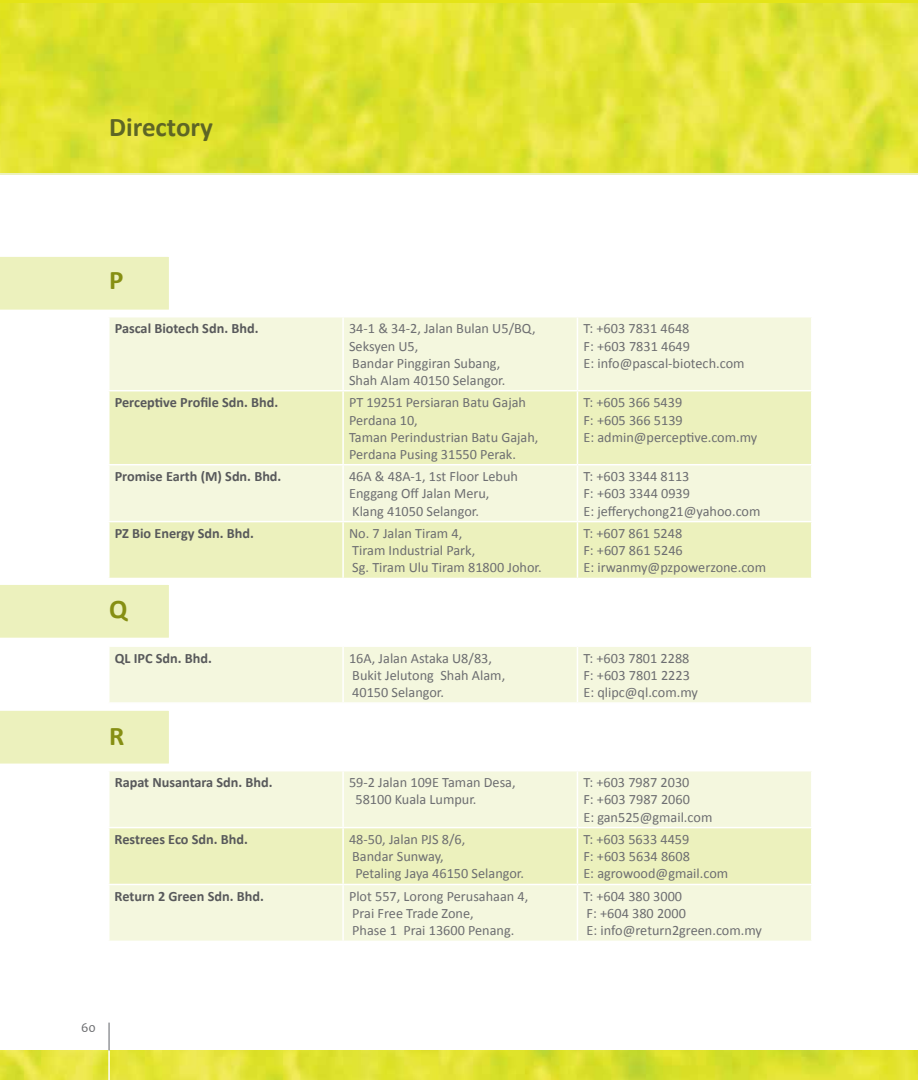
<style>
.page{position:relative;width:918px;height:1080px;background:#fff}
.page>*{position:absolute;margin:0;border:0;box-sizing:border-box;transform-origin:0 0}
.t1{font:700 27px "Calibri";color:#5e6625}
.t2{font:700 27px "Calibri";color:#868f13}
.t3{font:14.25px/17.1px "Calibri";color:#6d6e71}
.t4{font:700 14.25px "Calibri";color:#58595b}
.t5{font:13.5px "Candara";color:#6d6e71}
</style>
<div class="page">
<img style="left:0;top:1050px;width:918px;height:30px">
<hr style="left:108px;top:1018px;width:2px;height:62px;background:#fff">
<hr style="left:108px;top:1023px;width:2px;height:28px;background:#95979a">
<div style="left:110px;top:317px;width:701px;height:624px;background:#f4f7de"></div>
<svg style="left:110px;top:391px;width:701px;height:493px"></svg>
<hr style="left:342px;top:317px;width:2px;height:73px;background:#fff">
<hr style="left:577px;top:317px;width:1px;height:73px;background:#fff">
<hr style="left:342px;top:465px;width:2px;height:56px;background:#fff">
<hr style="left:577px;top:465px;width:1px;height:56px;background:#fff">
<hr style="left:108px;top:645px;width:235px;height:2px;background:#fff">
<hr style="left:343px;top:645px;width:234px;height:2px;background:#fff">
<hr style="left:577px;top:645px;width:236px;height:2px;background:#fff">
<hr style="left:342px;top:647px;width:2px;height:55px;background:#fff">
<hr style="left:577px;top:647px;width:1px;height:55px;background:#fff">
<hr style="left:108px;top:702px;width:235px;height:2px;background:#fff">
<hr style="left:343px;top:702px;width:234px;height:2px;background:#fff">
<hr style="left:577px;top:702px;width:236px;height:2px;background:#fff">
<hr style="left:108px;top:770px;width:235px;height:1px;background:#fff">
<hr style="left:343px;top:770px;width:234px;height:1px;background:#fff">
<hr style="left:577px;top:770px;width:236px;height:1px;background:#fff">
<hr style="left:342px;top:771px;width:2px;height:56px;background:#fff">
<hr style="left:577px;top:771px;width:1px;height:56px;background:#fff">
<hr style="left:342px;top:885px;width:2px;height:56px;background:#fff">
<hr style="left:577px;top:885px;width:1px;height:56px;background:#fff">
<hr style="left:108px;top:390px;width:235px;height:1px;background:#fff">
<hr style="left:108px;top:464px;width:235px;height:1px;background:#fff">
<hr style="left:343px;top:390px;width:234px;height:1px;background:#fff">
<hr style="left:342px;top:391px;width:2px;height:73px;background:#fff">
<hr style="left:343px;top:464px;width:234px;height:1px;background:#fff">
<hr style="left:577px;top:390px;width:236px;height:1px;background:#fff">
<hr style="left:577px;top:391px;width:1px;height:73px;background:#fff">
<hr style="left:577px;top:464px;width:236px;height:1px;background:#fff">
<hr style="left:108px;top:521px;width:235px;height:1px;background:#fff">
<hr style="left:108px;top:578px;width:235px;height:1px;background:#fff">
<hr style="left:343px;top:521px;width:234px;height:1px;background:#fff">
<hr style="left:342px;top:522px;width:2px;height:56px;background:#fff">
<hr style="left:343px;top:578px;width:234px;height:1px;background:#fff">
<hr style="left:577px;top:521px;width:236px;height:1px;background:#fff">
<hr style="left:577px;top:522px;width:1px;height:56px;background:#fff">
<hr style="left:577px;top:578px;width:236px;height:1px;background:#fff">
<hr style="left:108px;top:827px;width:235px;height:1px;background:#fff">
<hr style="left:108px;top:884px;width:235px;height:1px;background:#fff">
<hr style="left:343px;top:827px;width:234px;height:1px;background:#fff">
<hr style="left:342px;top:828px;width:2px;height:56px;background:#fff">
<hr style="left:343px;top:884px;width:234px;height:1px;background:#fff">
<hr style="left:577px;top:827px;width:236px;height:1px;background:#fff">
<hr style="left:577px;top:828px;width:1px;height:56px;background:#fff">
<hr style="left:577px;top:884px;width:236px;height:1px;background:#fff">
<div style="left:0;top:257px;width:169px;height:53px;background:#ecf1bd"></div>
<svg style="left:0;top:583px;width:170px;height:56px;background:#edf1c0"></svg>
<svg style="left:0;top:709px;width:170px;height:56px;background:#edf1c0"></svg>
<div style="left:0;top:0;width:918px;height:172px;background:linear-gradient(to right,#e4e417,#e4e417)"></div>
<hr style="left:0;top:171px;width:918px;height:4px;background:#ecf1bd">
<img style="left:0;top:4px;width:918px;height:169px">
<h1 class="t1" style="left:109px;top:110px;width:105px">Directory</h1>
<h1 class="t2" style="left:109px;top:263px;width:16px">P</h1>
<p class="t4" style="left:115px;top:320px;width:145px">Pascal Biotech Sdn. Bhd.</p>
<p class="t3" style="left:349px;top:320px;width:188px">34-1 &amp; 34-2, Jalan Bulan U5/BQ,<br>Seksyen U5,<br>Bandar Pinggiran Subang,<br>Shah Alam 40150 Selangor.</p>
<p class="t3" style="left:583px;top:320px;width:163px">T: +603 7831 4648<br>F: +603 7831 4649<br>E: info@pascal-biotech.com</p>
<p class="t4" style="left:115px;top:394px;width:165px">Perceptive Profile Sdn. Bhd.</p>
<p class="t3" style="left:349px;top:394px;width:191px">PT 19251 Persiaran Batu Gajah<br>Perdana 10,<br>Taman Perindustrian Batu Gajah,<br>Perdana Pusing 31550 Perak.</p>
<p class="t3" style="left:583px;top:394px;width:175px">T: +605 366 5439<br>F: +605 366 5139<br>E: admin@perceptive.com.my</p>
<p class="t4" style="left:115px;top:468px;width:168px">Promise Earth (M) Sdn. Bhd.</p>
<p class="t3" style="left:349px;top:468px;width:170px">46A &amp; 48A-1, 1st Floor Lebuh<br>Enggang Off Jalan Meru,<br>Klang 41050 Selangor.</p>
<p class="t3" style="left:583px;top:468px;width:179px">T: +603 3344 8113<br>F: +603 3344 0939<br>E: jefferychong21@yahoo.com</p>
<p class="t4" style="left:115px;top:524px;width:141px">PZ Bio Energy Sdn. Bhd.</p>
<p class="t3" style="left:349px;top:525px;width:194px">No. 7 Jalan Tiram 4,<br>Tiram Industrial Park,<br>Sg. Tiram Ulu Tiram 81800 Johor.</p>
<p class="t3" style="left:583px;top:525px;width:184px">T: +607 861 5248<br>F: +607 861 5246<br>E: irwanmy@pzpowerzone.com</p>
<h1 class="t2" style="left:109px;top:592px;width:20px">Q</h1>
<p class="t4" style="left:115px;top:649px;width:99px">QL IPC Sdn. Bhd.</p>
<p class="t3" style="left:349px;top:650px;width:158px">16A, Jalan Astaka U8/83,<br>Bukit Jelutong Shah Alam,<br>40150 Selangor.</p>
<p class="t3" style="left:583px;top:650px;width:116px">T: +603 7801 2288<br>F: +603 7801 2223<br>E: qlipc@ql.com.my</p>
<h1 class="t2" style="left:109px;top:719px;width:17px">R</h1>
<p class="t4" style="left:115px;top:774px;width:160px">Rapat Nusantara Sdn. Bhd.</p>
<p class="t3" style="left:355px;top:774px;width:162px;text-indent:-6px">59-2 Jalan 109E Taman Desa,<br>58100 Kuala Lumpur.</p>
<p class="t3" style="left:583px;top:774px;width:131px">T: +603 7987 2030<br>F: +603 7987 2060<br>E: gan525@gmail.com</p>
<p class="t4" style="left:115px;top:830px;width:135px">Restrees Eco Sdn. Bhd.</p>
<p class="t3" style="left:349px;top:831px;width:177px">48-50, Jalan PJS 8/6,<br>Bandar Sunway,<br>Petaling Jaya 46150 Selangor.</p>
<p class="t3" style="left:583px;top:831px;width:146px">T: +603 5633 4459<br>F: +603 5634 8608<br>E: agrowood@gmail.com</p>
<p class="t4" style="left:115px;top:887px;width:151px">Return 2 Green Sdn. Bhd.</p>
<p class="t3" style="left:349px;top:888px;width:181px">Plot 557, Lorong Perusahaan 4,<br>Prai Free Trade Zone,<br>Phase 1 Prai 13600 Penang.</p>
<p class="t3" style="left:583px;top:888px;width:180px">T: +604 380 3000<br>F: +604 380 2000<br>E: info@return2green.com.my</p>
<p class="t5" style="left:81px;top:1020px;width:16px">60</p>
</div>
